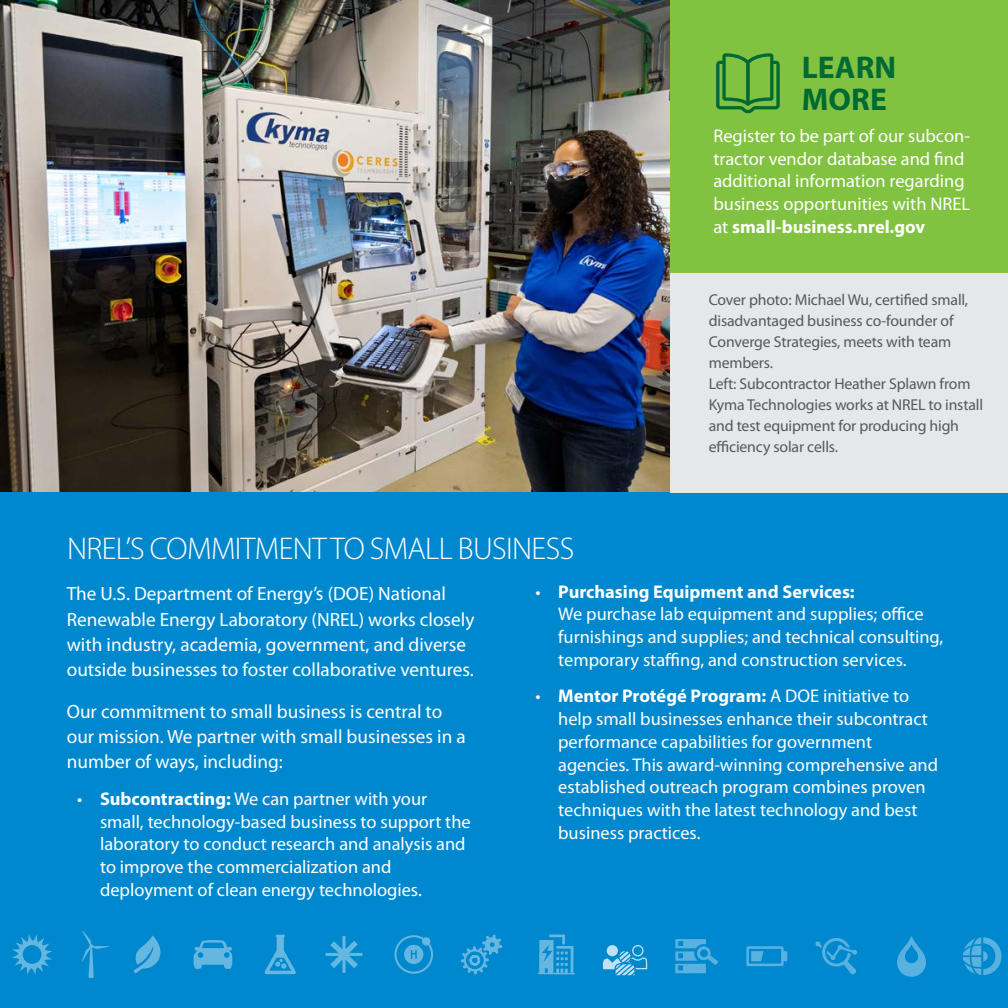
<style>
.page{position:relative;width:1008px;height:1008px;background:#fff}
.page>*{position:absolute;margin:0;border:0;box-sizing:border-box;transform-origin:0 0}
.heading_-_18pt_-_lig{font:300 31.5px "Myriad Pro";letter-spacing:-.02em;color:#fff}
.Subhead_-_18pt_-_sem{font:700 31.5px/31.5px "Myriad Pro";letter-spacing:.005em;color:#006a35}
.Intro_-_11pt_-_regul{font:19.25px/25.4px "Myriad Pro";color:#fff}
.Body_-_10_5pt_-_regu{font:18.38px/22.8px "Myriad Pro";color:#fff}
.Caption_-_9pt_-_Regu{font:15.75px/21px "Myriad Pro";letter-spacing:-.01em;color:#57585a}
.s1{font-weight:700}
</style>
<div class="page">
<img style="left:0;top:0;width:670px;height:493px">
<div style="left:0;top:493px;width:1008px;height:515px;background:#0088ce"></div>
<div style="left:670px;top:0;width:338px;height:273px;background:#81c340"></div>
<svg style="left:716px;top:53px;width:64px;height:60px"></svg>
<svg style="left:12px;top:934px;width:40px;height:41px"></svg>
<svg style="left:82px;top:931px;width:27px;height:47px"></svg>
<svg style="left:461px;top:934px;width:42px;height:41px"></svg>
<svg style="left:133px;top:935px;width:28px;height:39px"></svg>
<svg style="left:194px;top:940px;width:38px;height:29px"></svg>
<svg style="left:326px;top:936px;width:36px;height:37px"></svg>
<svg style="left:394px;top:935px;width:39px;height:39px"></svg>
<svg style="left:264px;top:935px;width:32px;height:39px"></svg>
<svg style="left:538px;top:934px;width:37px;height:40px"></svg>
<svg style="left:675px;top:939px;width:43px;height:34px"></svg>
<svg style="left:746px;top:946px;width:41px;height:20px"></svg>
<svg style="left:897px;top:936px;width:29px;height:41px"></svg>
<svg style="left:963px;top:937px;width:38px;height:38px"></svg>
<svg style="left:815px;top:938px;width:42px;height:36px"></svg>
<div style="left:670px;top:273px;width:338px;height:220px;background:#e6e7e9"></div>
<svg style="left:603px;top:945px;width:44px;height:30px"></svg>
<p class="Subhead_-_18pt_-_sem" style="left:802px;top:52px;width:96px">LEARN<br>MORE</p>
<p class="Body_-_10_5pt_-_regu" style="left:713px;top:125px;width:258px">Register to be part of our subcon&shy;tractor vendor database and find additional information regarding business opportunities with NREL at <span class="s1">small-business.nrel.gov</span></p>
<p class="Caption_-_9pt_-_Regu" style="left:709px;top:290px;width:261px">Cover photo: Michael Wu, certified small,</p>
<p class="Caption_-_9pt_-_Regu" style="left:709px;top:311px;width:246px">disadvantaged business co-founder of</p>
<p class="Caption_-_9pt_-_Regu" style="left:709px;top:332px;width:244px">Converge Strategies, meets with team</p>
<p class="Caption_-_9pt_-_Regu" style="left:709px;top:353px;width:66px">members.</p>
<p class="Caption_-_9pt_-_Regu" style="left:709px;top:374px;width:263px">Left: Subcontractor Heather Splawn from</p>
<p class="Caption_-_9pt_-_Regu" style="left:709px;top:395px;width:276px">Kyma Technologies works at NREL to install</p>
<p class="Caption_-_9pt_-_Regu" style="left:709px;top:416px;width:252px">and test equipment for producing high efficiency solar cells.</p>
<p class="heading_-_18pt_-_lig" style="left:67px;top:531px;width:509px">NREL’S COMMITMENT TO SMALL BUSINESS</p>
<p class="Intro_-_11pt_-_regul" style="left:67px;top:581px;width:409px">The U.S. Department of Energy’s (DOE) National Renewable Energy Laboratory (NREL) works closely with industry, academia, government, and diverse outside businesses to foster collaborative ventures.</p>
<p class="Intro_-_11pt_-_regul" style="left:67px;top:699px;width:401px">Our commitment to small business is central to our mission. We partner with small businesses in a number of ways, including:</p>
<p class="Body_-_10_5pt_-_regu" style="left:100px;top:788px;width:372px;text-indent:-23px">• <span class="s1">Subcontracting:</span> We can partner with your small, technology-based business to support the laboratory to conduct research and analysis and to improve the commercialization and deployment of clean energy technologies.</p>
<p class="Body_-_10_5pt_-_regu" style="left:558px;top:580px;width:387px;text-indent:-23px">• <span class="s1">Purchasing Equipment and Services:<br></span>We purchase lab equipment and supplies; office furnishings and supplies; and technical consulting, temporary staffing, and construction services.</p>
<p class="Body_-_10_5pt_-_regu" style="left:558px;top:685px;width:381px;text-indent:-23px">• <span class="s1">Mentor Protégé Program:</span> A DOE initiative to help small businesses enhance their subcontract performance capabilities for government agencies. This award-winning comprehensive and established outreach program combines proven techniques with the latest technology and best business practices.</p>
</div>
